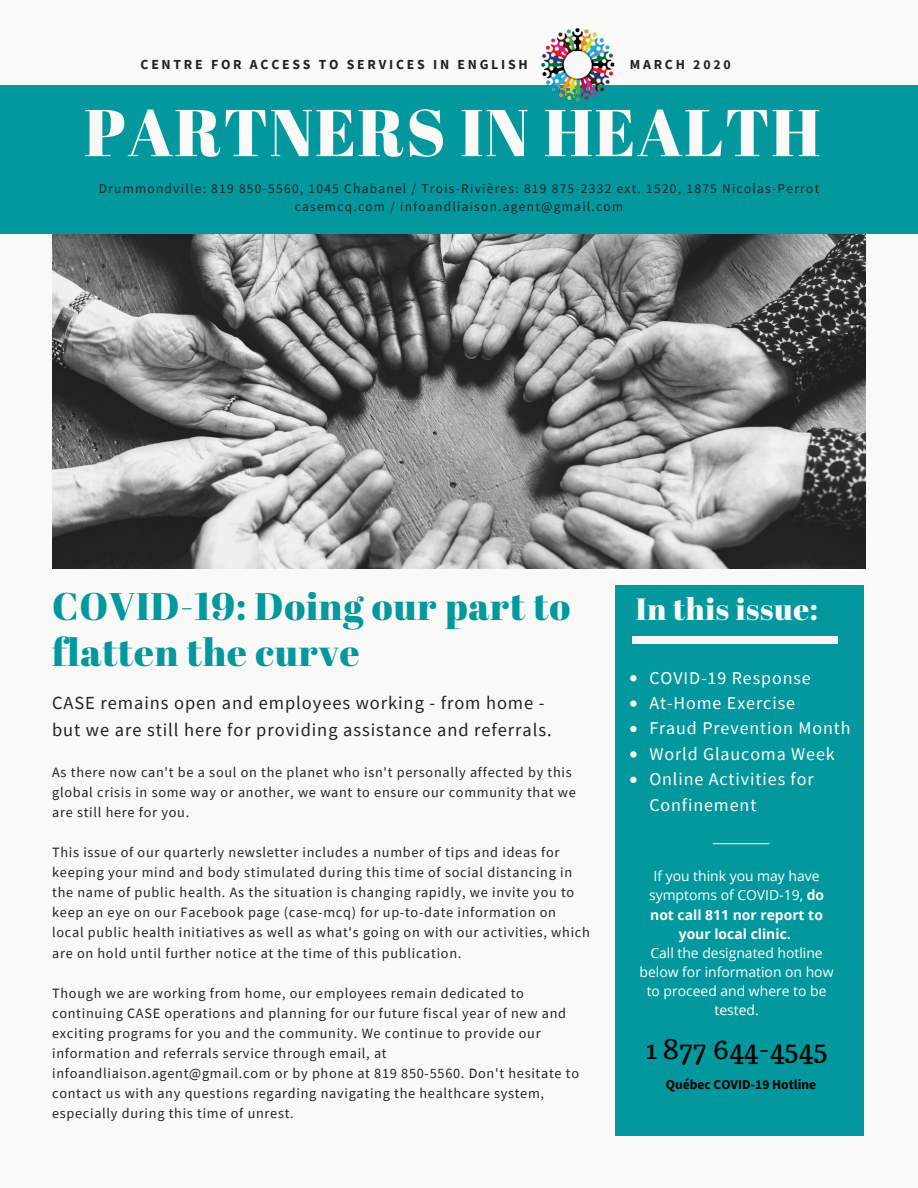
<style>
.page{position:relative;width:918px;height:1188px;background:#f9f9f7}
.page>*{position:absolute;margin:0;border:0;box-sizing:border-box;transform-origin:0 0}
.t1{font:66px "Abril Fatface";letter-spacing:.02em;color:#f9f9f7}
.t2{font:38.4px/45.5px "Abril Fatface";letter-spacing:.02em;color:#03989e}
.t3{font:30.75px "Abril Fatface";letter-spacing:.02em;color:#f9f9f7}
.t4{font:27px "Trocchi";color:#000}
.t5{font:18.45px/26.4px "Source Sans Pro";letter-spacing:.05em;color:#1f2326}
.t6{font:18px/25.3px "Source Sans Pro";letter-spacing:.05em;color:#fff}
.t7{font:14.25px/20.1px "Source Sans Pro";letter-spacing:.05em;color:#1f2326}
.t8{font:13.95px/19.2px "Open Sans";color:#fff;text-align:center}
.t9{font:700 13.8px "Source Sans Pro";letter-spacing:.2em;color:#1f2326}
.t10{font:13.5px/18.5px "Source Sans Pro";letter-spacing:.095em;color:#1f2326;text-align:center}
.t11{font:700 13.5px "Source Sans Pro";color:#000}
.s1{font-weight:700}
</style>
<div class="page">
<img style="left:52px;top:234px;width:814px;height:334px">
<div style="left:0;top:86px;width:918px;height:148px;background:#03989e"></div>
<div style="left:615px;top:585px;width:249px;height:550px;background:#03989e"></div>
<div style="left:632px;top:637px;width:205px;height:7px;background:#f9f9f7"></div>
<img style="left:538px;top:28px;width:78px;height:74px">
<svg style="left:713px;top:843px;width:56px;height:1px"></svg>
<svg style="left:630px;top:675px;width:7px;height:6px"></svg>
<svg style="left:630px;top:700px;width:7px;height:7px"></svg>
<svg style="left:630px;top:726px;width:7px;height:6px"></svg>
<svg style="left:630px;top:751px;width:7px;height:7px"></svg>
<svg style="left:630px;top:777px;width:7px;height:6px"></svg>
<p class="t9" style="left:141px;top:55px;width:389px">CENTRE FOR ACCESS TO SERVICES IN ENGLISH</p>
<p class="t9" style="left:630px;top:55px;width:102px">MARCH 2020</p>
<h1 class="t1" style="left:84px;top:86px;width:738px">PARTNERS IN HEALTH</h1>
<p class="t10" style="left:99px;top:179px;width:722px">Drummondville: 819 850-5560, 1045 Chabanel / Trois-Rivières: 819 875-2332 ext. 1520, 1875 Nicolas-Perrot casemcq.com / infoandliaison.agent@gmail.com</p>
<h2 class="t2" style="left:52px;top:583px;width:520px">COVID-19: Doing our part to flatten the curve</h2>
<p class="t5" style="left:52px;top:690px;width:501px">CASE remains open and employees working - from home - but we are still here for providing assistance and referrals.</p>
<p class="t7" style="left:52px;top:761px;width:525px">As there now can't be a soul on the planet who isn't personally affected by this global crisis in some way or another, we want to ensure our community that we are still here for you.</p>
<p class="t7" style="left:52px;top:842px;width:539px">This issue of our quarterly newsletter includes a number of tips and ideas for keeping your mind and body stimulated during this time of social distancing in the name of public health. As the situation is changing rapidly, we invite you to keep an eye on our Facebook page (case-mcq) for up-to-date information on local public health initiatives as well as what's going on with our activities, which are on hold until further notice at the time of this publication.</p>
<p class="t7" style="left:52px;top:983px;width:528px">Though we are working from home, our employees remain dedicated to continuing CASE operations and planning for our future fiscal year of new and exciting programs for you and the community. We continue to provide our information and referrals service through email, at infoandliaison.agent@gmail.com or by phone at 819 850-5560. Don't hesitate to contact us with any questions regarding navigating the healthcare system, especially during this time of unrest.</p>
<h3 class="t3" style="left:636px;top:587px;width:184px">In this issue:</h3>
<p class="t6" style="left:649px;top:664px;width:203px">COVID-19 Response<br>At-Home Exercise<br>Fraud Prevention Month<br>World Glaucoma Week<br>Online Activities for<br>Confinement</p>
<p class="t8" style="left:649px;top:866px;width:177px">If you think you may have symptoms of COVID-19, <span class="s1">do not call 811 nor report to your local clinic.</span></p>
<p class="t8" style="left:640px;top:943px;width:195px">Call the designated hotline below for information on how to proceed and where to be tested.</p>
<h3 class="t4" style="left:646px;top:1032px;width:183px">1 877 644-4545</h3>
<p class="t11" style="left:666px;top:1075px;width:152px">Québec COVID-19 Hotline</p>
</div>
